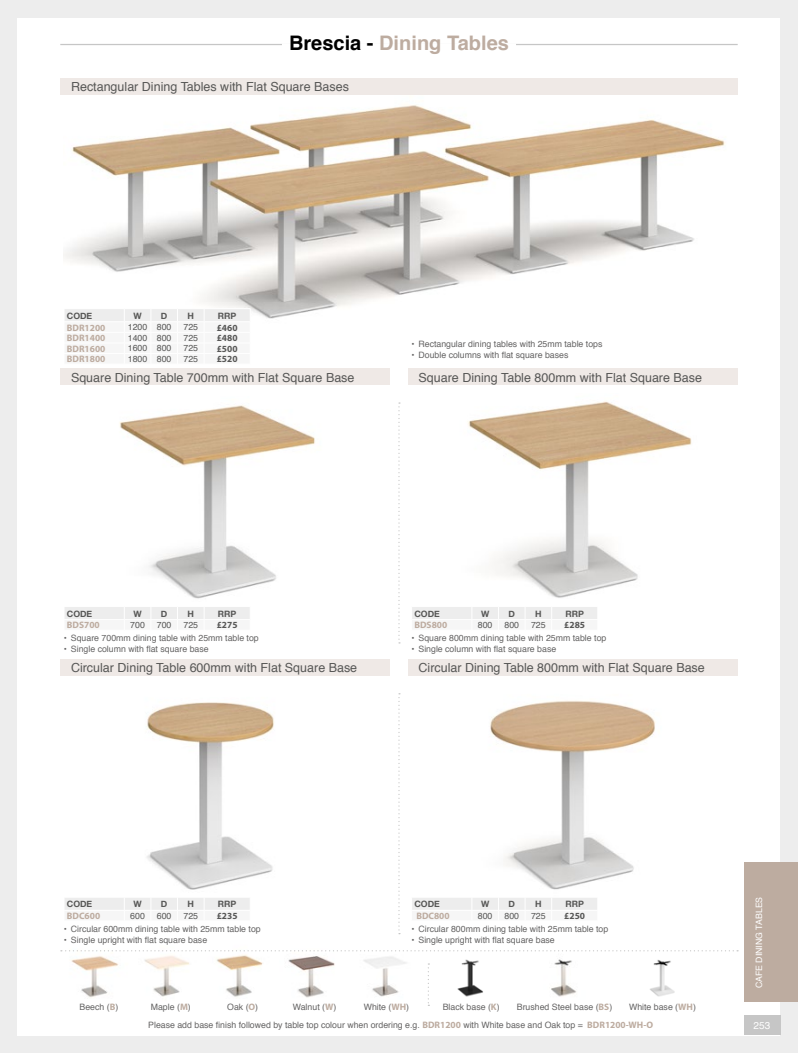
<style>
.page{position:relative;width:798px;height:1053px;background:#fff}
.page>*{position:absolute;margin:0;border:0;box-sizing:border-box;transform-origin:0 0}
.t1{font:700 20px "Helvetica";color:#bdaca0}
.t2{font:12.5px "Helvetica";color:#575756}
.t3{font:10px "Helvetica";color:#fff}
.t4{font:700 9.38px "Myriad Pro";color:#bdaca0}
.t5{font:700 9.38px "Myriad Pro";color:#575756}
.t6{font:8.75px/17.8px "Helvetica";color:#646363}
.t7{font:8.75px "Helvetica";color:#575756}
.t8{font:700 8.75px "Helvetica Neue";color:#575756}
.t9{font:8.75px "Helvetica";color:#fff}
.s1{color:#000}
.s2{font-family:"Myriad Pro";font-weight:700;font-size:9.38px;color:#bdaca0}
</style>
<div class="page">
<div style="left:0;top:0;width:797px;height:1052px;background:#ededed"></div>
<div style="left:18px;top:18px;width:762px;height:1017px;background:#fff"></div>
<img style="left:60px;top:950px;width:72px;height:48px">
<img style="left:352px;top:951px;width:75px;height:46px">
<img style="left:279px;top:951px;width:67px;height:47px">
<img style="left:135px;top:951px;width:71px;height:46px">
<img style="left:209px;top:951px;width:67px;height:46px">
<img style="left:446px;top:951px;width:43px;height:46px">
<img style="left:636px;top:951px;width:47px;height:46px">
<img style="left:543px;top:951px;width:39px;height:46px">
<img style="left:64px;top:94px;width:673px;height:225px">
<div style="left:60px;top:78px;width:677px;height:16px;background:#efe9e6"></div>
<div style="left:60px;top:369px;width:330px;height:16px;background:#efe9e6"></div>
<svg style="left:398px;top:402px;width:2px;height:241px"></svg>
<svg style="left:61px;top:950px;width:676px;height:1px"></svg>
<img style="left:119px;top:405px;width:196px;height:194px">
<img style="left:468px;top:401px;width:224px;height:197px">
<div style="left:65px;top:607px;width:185px;height:12px;background:#ededed"></div>
<div style="left:412px;top:607px;width:185px;height:12px;background:#ededed"></div>
<svg style="left:64px;top:308px;width:187px;height:13px"></svg>
<img style="left:490px;top:700px;width:166px;height:190px">
<img style="left:147px;top:702px;width:127px;height:188px">
<div style="left:60px;top:659px;width:330px;height:17px;background:#efe9e6"></div>
<svg style="left:398px;top:693px;width:2px;height:241px"></svg>
<div style="left:412px;top:898px;width:185px;height:12px;background:#ededed"></div>
<div style="left:65px;top:898px;width:185px;height:12px;background:#ededed"></div>
<svg style="left:428px;top:963px;width:1px;height:42px"></svg>
<hr style="left:60px;top:44px;width:677px;height:1px;background:#c6c6c6">
<hr style="left:282px;top:43px;width:234px;height:4px;background:#fff">
<div style="left:407px;top:369px;width:330px;height:16px;background:#efe9e6"></div>
<div style="left:407px;top:659px;width:330px;height:17px;background:#efe9e6"></div>
<div style="left:743px;top:862px;width:54px;height:139px;background:#bdaca0"></div>
<div style="left:743px;top:1015px;width:37px;height:20px;background:#c6c6c6"></div>
<h1 class="t1" style="left:289px;top:27px;width:221px"><span class="s1">Brescia -</span> Dining Tables</h1>
<h2 class="t2" style="left:71px;top:77px;width:279px">Rectangular Dining Tables with Flat Square Bases</h2>
<p class="t8" style="left:67px;top:309px;width:27px">CODE</p>
<p class="t8" style="left:133px;top:309px;width:10px">W</p>
<p class="t8" style="left:161px;top:309px;width:8px">D</p>
<p class="t8" style="left:187px;top:309px;width:8px">H</p>
<p class="t8" style="left:218px;top:309px;width:20px">RRP</p>
<p class="t4" style="left:67px;top:321px;width:40px">BDR1200</p>
<p class="t7" style="left:128px;top:320px;width:45px">1200 800</p>
<p class="t7" style="left:183px;top:320px;width:16px">725</p>
<p class="t5" style="left:217px;top:321px;width:22px">£460</p>
<p class="t4" style="left:67px;top:332px;width:40px">BDR1400</p>
<p class="t7" style="left:128px;top:331px;width:45px">1400 800</p>
<p class="t7" style="left:183px;top:331px;width:16px">725</p>
<p class="t5" style="left:217px;top:332px;width:22px">£480</p>
<p class="t4" style="left:67px;top:342px;width:40px">BDR1600</p>
<p class="t7" style="left:128px;top:341px;width:45px">1600 800</p>
<p class="t7" style="left:183px;top:341px;width:16px">725</p>
<p class="t5" style="left:217px;top:342px;width:22px">£500</p>
<p class="t4" style="left:67px;top:353px;width:40px">BDR1800</p>
<p class="t7" style="left:128px;top:352px;width:45px">1800 800</p>
<p class="t7" style="left:183px;top:352px;width:16px">725</p>
<p class="t5" style="left:217px;top:353px;width:22px">£520</p>
<h2 class="t2" style="left:71px;top:367px;width:285px">Square Dining Table 700mm with Flat Square Base</h2>
<p class="t6" style="left:411px;top:335px;width:192px">• Rectangular dining tables with 25mm table tops</p>
<p class="t6" style="left:411px;top:346px;width:158px">• Double columns with flat square bases</p>
<h2 class="t2" style="left:418px;top:367px;width:285px">Square Dining Table 800mm with Flat Square Base</h2>
<p class="t8" style="left:67px;top:606px;width:27px">CODE</p>
<p class="t8" style="left:133px;top:606px;width:10px">W</p>
<p class="t8" style="left:161px;top:606px;width:8px">D</p>
<p class="t8" style="left:187px;top:606px;width:8px">H</p>
<p class="t8" style="left:218px;top:606px;width:20px">RRP</p>
<p class="t4" style="left:67px;top:619px;width:34px">BDS700</p>
<p class="t7" style="left:130px;top:618px;width:16px">700</p>
<p class="t7" style="left:157px;top:618px;width:16px">700</p>
<p class="t7" style="left:183px;top:618px;width:16px">725</p>
<p class="t5" style="left:217px;top:619px;width:22px">£275</p>
<p class="t8" style="left:414px;top:606px;width:27px">CODE</p>
<p class="t8" style="left:481px;top:606px;width:10px">W</p>
<p class="t8" style="left:508px;top:606px;width:8px">D</p>
<p class="t8" style="left:535px;top:606px;width:8px">H</p>
<p class="t8" style="left:565px;top:606px;width:20px">RRP</p>
<p class="t4" style="left:414px;top:619px;width:34px">BDS800</p>
<p class="t7" style="left:477px;top:618px;width:16px">800</p>
<p class="t7" style="left:504px;top:618px;width:16px">800</p>
<p class="t7" style="left:531px;top:618px;width:16px">725</p>
<p class="t5" style="left:564px;top:619px;width:22px">£285</p>
<p class="t6" style="left:64px;top:629px;width:196px">• Square 700mm dining table with 25mm table top</p>
<p class="t6" style="left:64px;top:640px;width:146px">• Single column with flat square base</p>
<p class="t6" style="left:411px;top:629px;width:196px">• Square 800mm dining table with 25mm table top</p>
<p class="t6" style="left:411px;top:640px;width:146px">• Single column with flat square base</p>
<h2 class="t2" style="left:71px;top:658px;width:287px">Circular Dining Table 600mm with Flat Square Base</h2>
<h2 class="t2" style="left:418px;top:658px;width:287px">Circular Dining Table 800mm with Flat Square Base</h2>
<p class="t8" style="left:67px;top:897px;width:27px">CODE</p>
<p class="t8" style="left:133px;top:897px;width:10px">W</p>
<p class="t8" style="left:161px;top:897px;width:8px">D</p>
<p class="t8" style="left:187px;top:897px;width:8px">H</p>
<p class="t8" style="left:218px;top:897px;width:20px">RRP</p>
<p class="t4" style="left:67px;top:909px;width:35px">BDC600</p>
<p class="t7" style="left:130px;top:908px;width:16px">600</p>
<p class="t7" style="left:157px;top:908px;width:16px">600</p>
<p class="t7" style="left:183px;top:908px;width:16px">725</p>
<p class="t5" style="left:217px;top:909px;width:22px">£235</p>
<p class="t6" style="left:64px;top:920px;width:198px">• Circular 600mm dining table with 25mm table top</p>
<p class="t6" style="left:64px;top:931px;width:145px">• Single upright with flat square base</p>
<p class="t8" style="left:414px;top:897px;width:27px">CODE</p>
<p class="t8" style="left:481px;top:897px;width:10px">W</p>
<p class="t8" style="left:508px;top:897px;width:8px">D</p>
<p class="t8" style="left:535px;top:897px;width:8px">H</p>
<p class="t8" style="left:565px;top:897px;width:20px">RRP</p>
<p class="t4" style="left:416px;top:909px;width:35px">BDC800</p>
<p class="t7" style="left:477px;top:908px;width:16px">800</p>
<p class="t7" style="left:504px;top:908px;width:16px">800</p>
<p class="t7" style="left:531px;top:908px;width:16px">725</p>
<p class="t5" style="left:564px;top:909px;width:22px">£250</p>
<p class="t6" style="left:411px;top:920px;width:198px">• Circular 800mm dining table with 25mm table top</p>
<p class="t6" style="left:411px;top:931px;width:145px">• Single upright with flat square base</p>
<p class="t6" style="left:79px;top:998px;width:40px">Beech (<span class="s2">B</span>)</p>
<p class="t6" style="left:151px;top:998px;width:42px">Maple (<span class="s2">M</span>)</p>
<p class="t6" style="left:227px;top:998px;width:33px">Oak (<span class="s2">O</span>)</p>
<p class="t6" style="left:293px;top:998px;width:45px">Walnut (<span class="s2">W</span>)</p>
<p class="t6" style="left:363px;top:998px;width:47px">White (<span class="s2">WH</span>)</p>
<p class="t6" style="left:442px;top:998px;width:58px">Black base (<span class="s2">K</span>)</p>
<p class="t6" style="left:516px;top:998px;width:97px">Brushed Steel base (<span class="s2">BS</span>)</p>
<p class="t6" style="left:148px;top:998px;width:549px;text-indent:480px">White base (<span class="s2">WH</span>)<br>Please add base finish followed by table top colour when ordering e.g. <span class="s2">BDR1200</span> with White base and Oak top = <span class="s2">BDR1200-WH-O</span></p>
<p class="t9" style="left:752px;top:988px;width:93px;rotate:-90deg">CAFE DINING TABLES</p>
<p class="t3" style="left:753px;top:1017px;width:18px">253</p>
</div>
